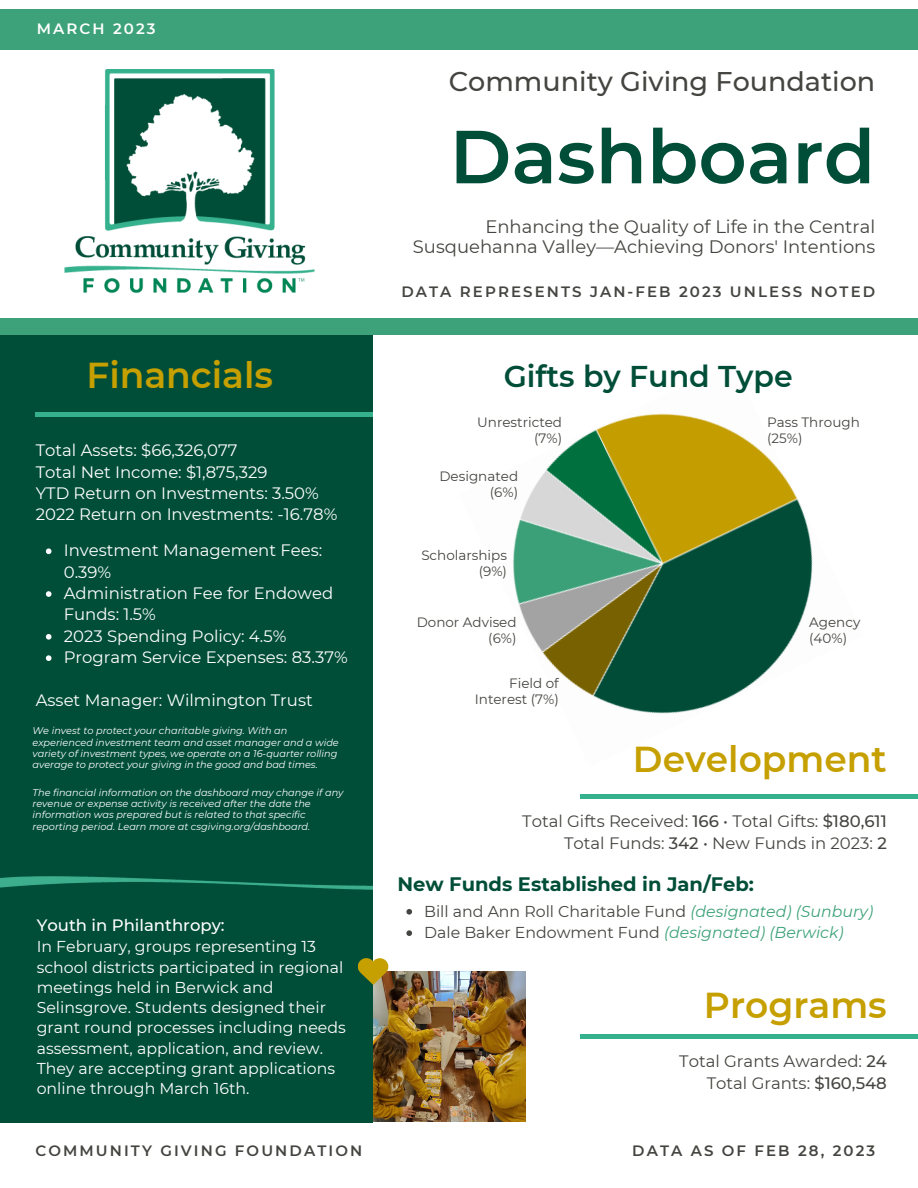
<style>
.page{position:relative;width:918px;height:1188px;background:#fff}
.page>*{position:absolute;margin:0;border:0;box-sizing:border-box;transform-origin:0 0}
.t1{font:600 75px "Montserrat";color:#004e38}
.t2{font:600 36px "Montserrat";color:#c69f00}
.t3{font:600 30px "Montserrat";color:#004e38}
.t4{font:500 27px "Montserrat";color:#444440}
.t5{font:700 19.5px "Montserrat";color:#004e38}
.t6{font:18px/20.2px "Montserrat";color:#444440;text-align:right}
.t7{font:16.5px/21.3px "Montserrat";color:#fff}
.t8{font:16.5px/21.3px "Montserrat";color:#444440;text-align:right}
.t9{font:500 16.5px "Montserrat";color:#fff}
.t10{font:15.75px/20.2px "Montserrat";color:#fff}
.t11{font:15.75px/21.3px "Montserrat";color:#444440}
.t12{font:600 15px "Montserrat";letter-spacing:.14em;color:#444440}
.t13{font:600 15px "Montserrat";letter-spacing:.14em;color:#fff}
.t14{font:13.5px/15.8px "Montserrat";color:#444440;text-align:right}
.t15{font:italic 9.75px/11.4px "Montserrat";color:#fff}
.s1{font-weight:500}
.s2{font-style:italic;color:#3da279}
</style>
<div class="page">
<hr style="left:580px;top:1035px;width:338px;height:3px;background:#35b18e">
<div style="left:0;top:320px;width:373px;height:802px;background:#004e38"></div>
<hr style="left:35px;top:413px;width:338px;height:3px;background:#35b18e">
<div style="left:0;top:318px;width:918px;height:16px;background:#3da279"></div>
<img style="left:65px;top:69px;width:249px;height:225px">
<img style="left:0;top:876px;width:372px;height:14px">
<div style="left:0;top:10px;width:918px;height:40px;background:#3da279"></div>
<hr style="left:580px;top:795px;width:338px;height:3px;background:#35b18e">
<img style="left:513px;top:413px;width:300px;height:301px">
<img style="left:373px;top:972px;width:153px;height:149px">
<svg style="left:46px;top:548px;width:6px;height:6px"></svg>
<svg style="left:46px;top:591px;width:6px;height:6px"></svg>
<svg style="left:46px;top:634px;width:6px;height:6px"></svg>
<svg style="left:46px;top:655px;width:6px;height:6px"></svg>
<svg style="left:406px;top:909px;width:6px;height:6px"></svg>
<svg style="left:406px;top:930px;width:6px;height:6px"></svg>
<svg style="left:358px;top:958px;width:30px;height:27px"></svg>
<h3 class="t13" style="left:37px;top:20px;width:120px">MARCH 2023</h3>
<h2 class="t2" style="left:86px;top:353px;width:188px">Financials</h2>
<h3 class="t7" style="left:36px;top:440px;width:303px">Total Assets: $66,326,077<br>Total Net Income: $1,875,329<br>YTD Return on Investments: 3.50%<br>2022 Return on Investments: -16.78%</h3>
<h3 class="t7" style="left:64px;top:540px;width:285px">Investment Management Fees:<br>0.39%<br>Administration Fee for Endowed<br>Funds: 1.5%<br>2023 Spending Policy: 4.5%<br>Program Service Expenses: 83.37%</h3>
<h3 class="t7" style="left:36px;top:689px;width:279px">Asset Manager: Wilmington Trust</h3>
<p class="t15" style="left:32px;top:725px;width:308px">We invest to protect your charitable giving. With an experienced investment team and asset manager and a wide variety of investment types, we operate on a 16-quarter rolling average to protect your giving in the good and bad times.</p>
<p class="t15" style="left:32px;top:786px;width:313px">The financial information on the dashboard may change if any revenue or expense activity is received after the date the information was prepared but is related to that specific reporting period. Learn more at csgiving.org/dashboard.</p>
<h3 class="t9" style="left:37px;top:915px;width:189px">Youth in Philanthropy:</h3>
<p class="t10" style="left:37px;top:937px;width:311px">In February, groups representing 13 school districts participated in regional meetings held in Berwick and Selinsgrove. Students designed their grant round processes including needs assessment, application, and review.<br>They are accepting grant applications online through March 16th.</p>
<h3 class="t12" style="left:35px;top:1141px;width:328px">COMMUNITY GIVING FOUNDATION</h3>
<h3 class="t4" style="left:449px;top:65px;width:428px">Community Giving Foundation</h3>
<h1 class="t1" style="left:450px;top:111px;width:427px">Dashboard</h1>
<h3 class="t6" style="left:413px;top:217px;width:464px">Enhancing the Quality of Life in the Central<br>Susquehanna Valley—Achieving Donors' Intentions</h3>
<h3 class="t12" style="left:401px;top:283px;width:475px">DATA REPRESENTS JAN-FEB 2023 UNLESS NOTED</h3>
<h3 class="t3" style="left:504px;top:358px;width:291px">Gifts by Fund Type</h3>
<h3 class="t14" style="left:477px;top:415px;width:86px">Unrestricted (7%)</h3>
<h3 class="t14" style="left:439px;top:469px;width:80px">Designated (6%)</h3>
<h3 class="t14" style="left:421px;top:547px;width:87px">Scholarships (9%)</h3>
<h3 class="t14" style="left:417px;top:614px;width:101px">Donor Advised (6%)</h3>
<h3 class="t14" style="left:475px;top:676px;width:86px">Field of<br>Interest (7%)</h3>
<h3 class="t14" style="left:767px;top:415px;width:94px;text-align:left">Pass Through (25%)</h3>
<h3 class="t14" style="left:809px;top:614px;width:53px;text-align:left">Agency (40%)</h3>
<h2 class="t2" style="left:633px;top:737px;width:255px">Development</h2>
<h3 class="t8" style="left:522px;top:811px;width:366px">Total Gifts Received: <span class="s1">166</span> • Total Gifts: <span class="s1">$180,611<br></span>Total Funds: <span class="s1">342</span> • New Funds in 2023: <span class="s1">2</span></h3>
<h3 class="t5" style="left:397px;top:872px;width:358px">New Funds Established in Jan/Feb:</h3>
<h3 class="t11" style="left:424px;top:901px;width:450px">Bill and Ann Roll Charitable Fund <span class="s2">(designated) (Sunbury)<br></span>Dale Baker Endowment Fund <span class="s2">(designated) (Berwick)</span></h3>
<h2 class="t2" style="left:704px;top:983px;width:184px">Programs</h2>
<h3 class="t8" style="left:679px;top:1051px;width:209px">Total Grants Awarded: <span class="s1">24<br></span>Total Grants: <span class="s1">$160,548</span></h3>
<h3 class="t12" style="left:632px;top:1141px;width:245px">DATA AS OF FEB 28, 2023</h3>
</div>
